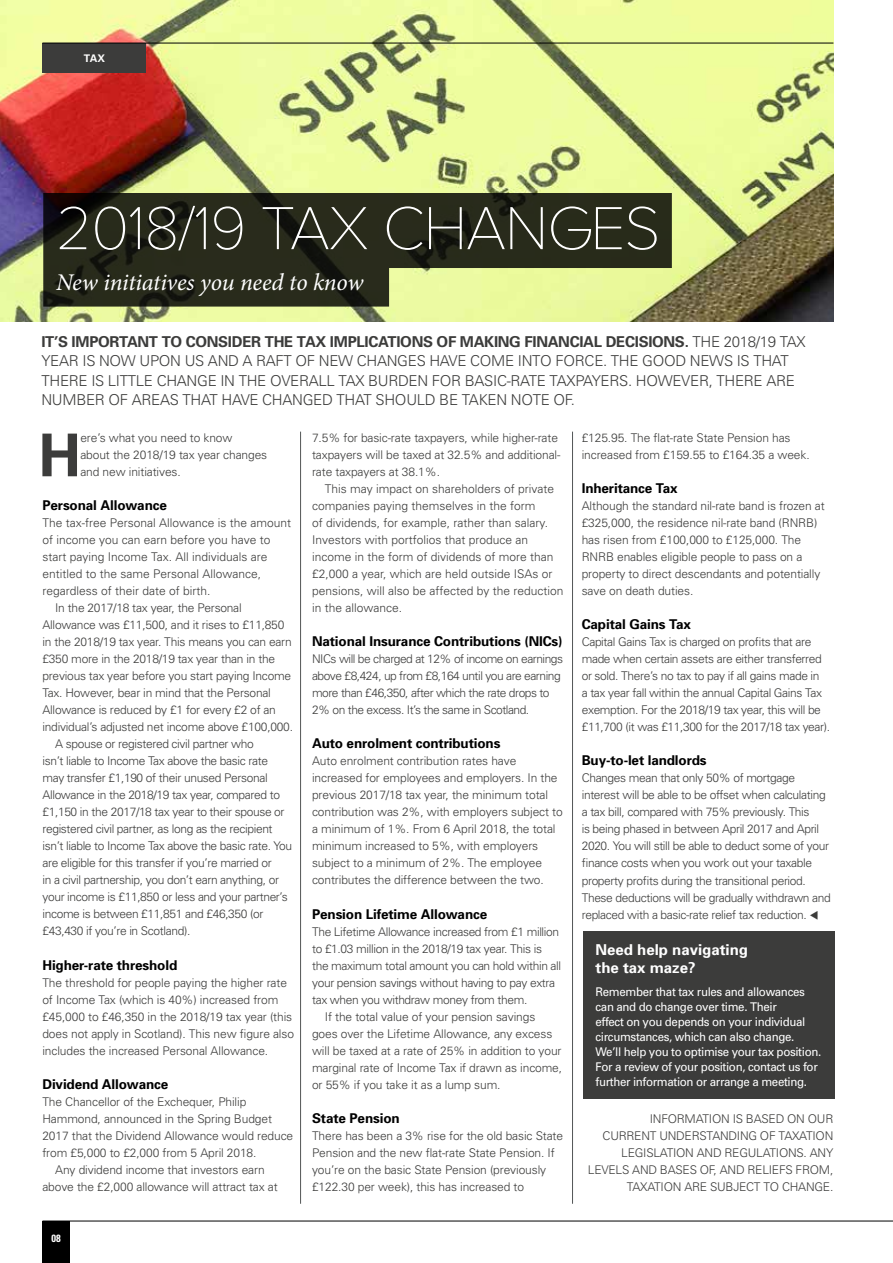
<style>
.page{position:relative;width:893px;height:1263px;background:#fff}
.page>*{position:absolute;margin:0;border:0;box-sizing:border-box;transform-origin:0 0}
.t1{font:100 63px "Proxima Nova A";letter-spacing:-.02em;color:#fff}
.t2{font:700 59.1px "Univers";color:#3c3c3b}
.t3{font:italic 24px "Minion Pro";letter-spacing:-.01em;color:#fff}
.t4{font:300 15px/19.5px "Univers";letter-spacing:-.02em;color:#3c3c3b}
.t5{font:700 15px/18px "Univers";color:#fff}
.t6{font:700 13.5px "Univers";letter-spacing:-.01em;color:#000}
.t7{font:300 12px/17px "Univers";letter-spacing:-.01em;color:#3c3c3b}
.t8{font:300 12px/17px "Univers";letter-spacing:-.03em;color:#3c3c3b}
.t9{font:12px/15px "Univers";letter-spacing:-.03em;color:#fff;scale:.96 1}
.t10{font:300 12px/17px "Univers";letter-spacing:-.04em;color:#3c3c3b}
.t11{font:700 10.5px "Univers";color:#fff}
.t12{font:700 condensed 10.5px "Univers";color:#fff}
.s1{font-weight:700}
</style>
<div class="page">
<img style="left:0;top:0;width:833px;height:321px">
<hr style="left:43px;top:1221px;width:850px;height:1px;background:#000">
<div style="left:42px;top:1221px;width:28px;height:42px;background:#000"></div>
<div style="left:42px;top:43px;width:104px;height:29px;background:#3c3c3b"></div>
<hr style="left:42px;top:43px;width:791px;height:1px;background:#000">
<div style="left:583px;top:931px;width:251px;height:167px;background:#3c3c3b"></div>
<hr style="left:300px;top:432px;width:1px;height:772px;background:#525556">
<hr style="left:572px;top:432px;width:1px;height:772px;background:#525556">
<svg style="left:43px;top:193px;width:629px;height:114px;background:#42462d"></svg>
<p class="t11" style="left:84px;top:51px;width:23px">TAX</p>
<h1 class="t1" style="left:56px;top:194px;width:606px">2018/19 TAX CHANGES</h1>
<h3 class="t3" style="left:56px;top:266px;width:309px">New initiatives you need to know</h3>
<p class="t4" style="left:41px;top:331px;width:766px"><span class="s1">IT’S IMPORTANT TO CONSIDER THE TAX IMPLICATIONS OF MAKING FINANCIAL DECISIONS.</span> THE 2018/19 TAX YEAR IS NOW UPON US AND A RAFT OF NEW CHANGES HAVE COME INTO FORCE. THE GOOD NEWS IS THAT THERE IS LITTLE CHANGE IN THE OVERALL TAX BURDEN FOR BASIC-RATE TAXPAYERS. HOWEVER, THERE ARE NUMBER OF AREAS THAT HAVE CHANGED THAT SHOULD BE TAKEN NOTE OF.</p>
<h2 class="t2" style="left:38px;top:417px;width:44px">H</h2>
<p class="t7" style="left:80px;top:429px;width:188px">ere’s what you need to know<br>about the 2018/19 tax year changes and new initiatives.</p>
<p class="t6" style="left:42px;top:497px;width:126px">Personal Allowance</p>
<p class="t7" style="left:42px;top:514px;width:250px">The tax-free Personal Allowance is the amount</p>
<p class="t7" style="left:42px;top:531px;width:230px">of income you can earn before you have to</p>
<p class="t7" style="left:42px;top:548px;width:226px">start paying Income Tax. All individuals are</p>
<p class="t7" style="left:42px;top:565px;width:220px">entitled to the same Personal Allowance,</p>
<p class="t7" style="left:42px;top:582px;width:170px">regardless of their date of birth.</p>
<p class="t7" style="left:55px;top:599px;width:188px">In the 2017/18 tax year, the Personal</p>
<p class="t7" style="left:42px;top:616px;width:243px">Allowance was £11,500, and it rises to £11,850</p>
<p class="t7" style="left:42px;top:633px;width:251px">in the 2018/19 tax year. This means you can earn</p>
<p class="t7" style="left:42px;top:650px;width:234px">£350 more in the 2018/19 tax year than in the</p>
<p class="t7" style="left:42px;top:667px;width:250px">previous tax year before you start paying Income</p>
<p class="t7" style="left:42px;top:684px;width:230px">Tax. However, bear in mind that the Personal</p>
<p class="t7" style="left:42px;top:701px;width:235px">Allowance is reduced by £1 for every £2 of an</p>
<p class="t7" style="left:42px;top:718px;width:252px">individual’s adjusted net income above £100,000.</p>
<p class="t8" style="left:55px;top:735px;width:200px">A spouse or registered civil partner who</p>
<p class="t8" style="left:42px;top:752px;width:227px">isn’t liable to Income Tax above the basic rate</p>
<p class="t8" style="left:42px;top:769px;width:227px">may transfer £1,190 of their unused Personal</p>
<p class="t8" style="left:42px;top:786px;width:239px">Allowance in the 2018/19 tax year, compared to</p>
<p class="t8" style="left:42px;top:803px;width:244px">£1,150 in the 2017/18 tax year to their spouse or</p>
<p class="t8" style="left:42px;top:820px;width:232px">registered civil partner, as long as the recipient</p>
<p class="t8" style="left:42px;top:837px;width:251px">isn’t liable to Income Tax above the basic rate. You</p>
<p class="t8" style="left:42px;top:854px;width:231px">are eligible for this transfer if you’re married or</p>
<p class="t8" style="left:42px;top:871px;width:238px">in a civil partnership, you don’t earn anything, or</p>
<p class="t8" style="left:42px;top:888px;width:247px">your income is £11,850 or less and your partner’s</p>
<p class="t8" style="left:42px;top:905px;width:223px">income is between £11,851 and £46,350 (or</p>
<p class="t8" style="left:42px;top:922px;width:149px">£43,430 if you’re in Scotland).</p>
<p class="t6" style="left:42px;top:956px;width:136px">Higher-rate threshold</p>
<p class="t7" style="left:42px;top:973px;width:253px">The threshold for people paying the higher rate of Income Tax (which is 40%) increased from £45,000 to £46,350 in the 2018/19 tax year (this does not apply in Scotland). This new figure also includes the increased Personal Allowance.</p>
<p class="t6" style="left:42px;top:1075px;width:127px">Dividend Allowance</p>
<p class="t7" style="left:42px;top:1092px;width:205px">The Chancellor of the Exchequer, Philip</p>
<p class="t7" style="left:42px;top:1109px;width:231px">Hammond, announced in the Spring Budget</p>
<p class="t7" style="left:42px;top:1126px;width:252px">2017 that the Dividend Allowance would reduce</p>
<p class="t7" style="left:42px;top:1143px;width:216px">from £5,000 to £2,000 from 5 April 2018.</p>
<p class="t7" style="left:55px;top:1160px;width:211px">Any dividend income that investors earn</p>
<p class="t7" style="left:42px;top:1177px;width:237px">above the £2,000 allowance will attract tax at</p>
<p class="t12" style="left:51px;top:1231px;width:11px">08</p>
<p class="t7" style="left:312px;top:429px;width:250px">7.5% for basic-rate taxpayers, while higher-rate taxpayers will be taxed at 32.5% and additional&shy;rate taxpayers at 38.1%.</p>
<p class="t7" style="left:312px;top:480px;width:253px;text-indent:13px">This may impact on shareholders of private companies paying themselves in the form<br>of dividends, for example, rather than salary.<br>Investors with portfolios that produce an income in the form of dividends of more than £2,000 a year, which are held outside ISAs or pensions, will also be affected by the reduction in the allowance.</p>
<p class="t6" style="left:312px;top:633px;width:252px">National Insurance Contributions (NICs)</p>
<p class="t10" style="left:312px;top:650px;width:253px">NICs will be charged at 12% of income on earnings above £8,424, up from £8,164 until you are earning more than £46,350, after which the rate drops to 2% on the excess. It’s the same in Scotland.</p>
<p class="t6" style="left:312px;top:735px;width:190px">Auto enrolment contributions</p>
<p class="t7" style="left:312px;top:752px;width:252px">Auto enrolment contribution rates have increased for employees and employers. In the previous 2017/18 tax year, the minimum total contribution was 2%, with employers subject to a minimum of 1%. From 6 April 2018, the total minimum increased to 5%, with employers subject to a minimum of 2%. The employee contributes the difference between the two.</p>
<p class="t6" style="left:312px;top:905px;width:177px">Pension Lifetime Allowance</p>
<p class="t8" style="left:312px;top:922px;width:249px">The Lifetime Allowance increased from £1 million</p>
<p class="t8" style="left:312px;top:939px;width:231px">to £1.03 million in the 2018/19 tax year. This is</p>
<p class="t8" style="left:312px;top:956px;width:251px">the maximum total amount you can hold within all</p>
<p class="t8" style="left:312px;top:973px;width:245px">your pension savings without having to pay extra</p>
<p class="t8" style="left:312px;top:990px;width:217px">tax when you withdraw money from them.</p>
<p class="t7" style="left:325px;top:1007px;width:212px">If the total value of your pension savings</p>
<p class="t7" style="left:312px;top:1024px;width:242px">goes over the Lifetime Allowance, any excess</p>
<p class="t7" style="left:312px;top:1041px;width:251px">will be taxed at a rate of 25% in addition to your</p>
<p class="t7" style="left:312px;top:1058px;width:252px">marginal rate of Income Tax if drawn as income,</p>
<p class="t7" style="left:312px;top:1075px;width:190px">or 55% if you take it as a lump sum.</p>
<p class="t6" style="left:312px;top:1109px;width:89px">State Pension</p>
<p class="t7" style="left:312px;top:1126px;width:253px">There has been a 3% rise for the old basic State Pension and the new flat-rate State Pension. If you’re on the basic State Pension (previously £122.30 per week), this has increased to</p>
<p class="t7" style="left:582px;top:429px;width:229px">£125.95. The flat-rate State Pension has increased from £159.55 to £164.35 a week.</p>
<p class="t6" style="left:582px;top:480px;width:97px">Inheritance Tax</p>
<p class="t7" style="left:582px;top:497px;width:245px">Although the standard nil-rate band is frozen at £325,000, the residence nil-rate band (RNRB) has risen from £100,000 to £125,000. The RNRB enables eligible people to pass on a property to direct descendants and potentially save on death duties.</p>
<p class="t6" style="left:582px;top:616px;width:111px">Capital Gains Tax</p>
<p class="t8" style="left:582px;top:633px;width:250px">Capital Gains Tax is charged on profits that are made when certain assets are either transferred or sold. There’s no tax to pay if all gains made in<br>a tax year fall within the annual Capital Gains Tax exemption. For the 2018/19 tax year, this will be £11,700 (it was £11,300 for the 2017/18 tax year).</p>
<p class="t6" style="left:582px;top:752px;width:126px">Buy-to-let landlords</p>
<p class="t8" style="left:582px;top:769px;width:251px">Changes mean that only 50% of mortgage interest will be able to be offset when calculating a tax bill, compared with 75% previously. This<br>is being phased in between April 2017 and April 2020. You will still be able to deduct some of your finance costs when you work out your taxable property profits during the transitional period.<br>These deductions will be gradually withdrawn and replaced with a basic-rate relief tax reduction. ▼</p>
<p class="t5" style="left:595px;top:940px;width:154px">Need help navigating the tax maze?</p>
<p class="t9" style="left:595px;top:984px;width:237px">Remember that tax rules and allowances can and do change over time. Their<br>effect on you depends on your individual circumstances, which can also change.<br>We’ll help you to optimise your tax position.<br>For a review of your position, contact us for further information or arrange a meeting.</p>
<p class="t7" style="left:588px;top:1109px;width:247px;text-align:right">INFORMATION IS BASED ON OUR<br>CURRENT UNDERSTANDING OF TAXATION LEGISLATION AND REGULATIONS. ANY LEVELS AND BASES OF, AND RELIEFS FROM, TAXATION ARE SUBJECT TO CHANGE.</p>
</div>
